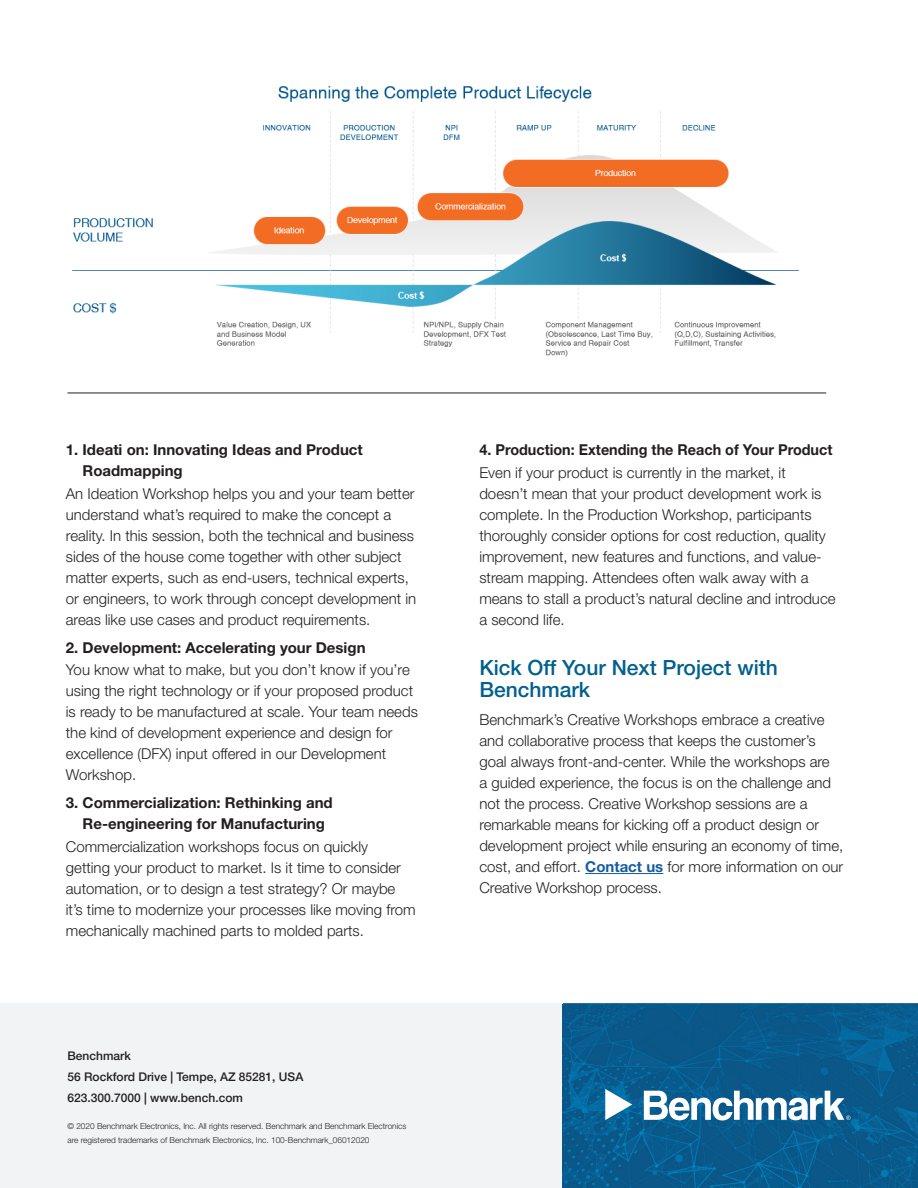
<style>
.page{position:relative;width:918px;height:1188px;background:#fff}
.page>*{position:absolute;margin:0;border:0;box-sizing:border-box;transform-origin:0 0}
.Subhead_-_Blue{font:500 21px/22.5px "Helvetica Neue LT Std";color:#01608d}
.Body_copy{font:300 15px/21px "Helvetica Neue LT Std";color:#231f20}
.Body_copy-2{font:700 15px/21px "Helvetica Neue LT Std";color:#231f20}
.Body_copy-3{font:700 15px "Helvetica Neue LT Std";color:#231f20;scale:.96 1}
.Company_Information{font:500 12px/21px "Helvetica Neue LT Std";color:#231f20}
.Legal_Copy{font:300 8.25px/13.5px "Helvetica Neue LT Std";color:#231f20}
.s1{font-weight:700;color:#175d9e}
</style>
<div class="page">
<img style="left:562px;top:1003px;width:356px;height:185px">
<svg style="left:605px;top:1089px;width:27px;height:31px"></svg>
<svg style="left:644px;top:1091px;width:206px;height:29px"></svg>
<div style="left:0;top:1003px;width:562px;height:185px;background:#f2f3f4"></div>
<hr style="left:585px;top:873px;width:78px;height:1px;background:#175d9e">
<img style="left:72px;top:86px;width:728px;height:271px">
<hr style="left:68px;top:393px;width:758px;height:1px;background:#231f20">
<p class="Body_copy-2" style="left:83px;top:439px;width:282px;text-indent:-17px">1. Ideati on: Innovating Ideas and Product<br>Roadmapping</p>
<p class="Body_copy" style="left:66px;top:483px;width:352px">An Ideation Workshop helps you and your team better understand what’s required to make the concept a reality. In this session, both the technical and business sides of the house come together with other subject matter experts, such as end-users, technical experts, or engineers, to work through concept development in areas like use cases and product requirements.</p>
<p class="Body_copy-2" style="left:66px;top:637px;width:301px">2. Development: Accelerating your Design</p>
<p class="Body_copy" style="left:66px;top:659px;width:354px">You know what to make, but you don’t know if you’re using the right technology or if your proposed product is ready to be manufactured at scale. Your team needs the kind of development experience and design for excellence (DFX) input offered in our Development Workshop.</p>
<p class="Body_copy-2" style="left:66px;top:792px;width:268px;text-align:center">3. Commercialization: Rethinking and<br>Re-engineering for Manufacturing</p>
<p class="Body_copy" style="left:66px;top:836px;width:351px">Commercialization workshops focus on quickly getting your product to market. Is it time to consider automation, or to design a test strategy? Or maybe it’s time to modernize your processes like moving from mechanically machined parts to molded parts.</p>
<p class="Company_Information" style="left:68px;top:1045px;width:237px">Benchmark<br>56 Rockford Drive | Tempe, AZ 85281, USA<br>623.300.7000 | www.bench.com</p>
<p class="Legal_Copy" style="left:68px;top:1119px;width:341px">© 2020 Benchmark Electronics, Inc. All rights reserved. Benchmark and Benchmark Electronics are registered trademarks of Benchmark Electronics, Inc. 100-Benchmark_06012020</p>
<p class="Body_copy-3" style="left:479px;top:441px;width:369px">4. Production: Extending the Reach of Your Product</p>
<p class="Body_copy" style="left:479px;top:462px;width:358px">Even if your product is currently in the market, it doesn’t mean that your product development work is complete. In the Production Workshop, participants thoroughly consider options for cost reduction, quality improvement, new features and functions, and value&shy;stream mapping. Attendees often walk away with a means to stall a product’s natural decline and introduce a second life.</p>
<p class="Subhead_-_Blue" style="left:479px;top:656px;width:300px">Kick Off Your Next Project with<br>Benchmark</p>
<p class="Body_copy" style="left:479px;top:709px;width:366px">Benchmark’s Creative Workshops embrace a creative and collaborative process that keeps the customer’s goal always front-and-center. While the workshops are<br>a guided experience, the focus is on the challenge and not the process. Creative Workshop sessions are a remarkable means for kicking off a product design or development project while ensuring an economy of time, cost, and effort. <span class="s1">Contact us</span> for more information on our Creative Workshop process.</p>
</div>
